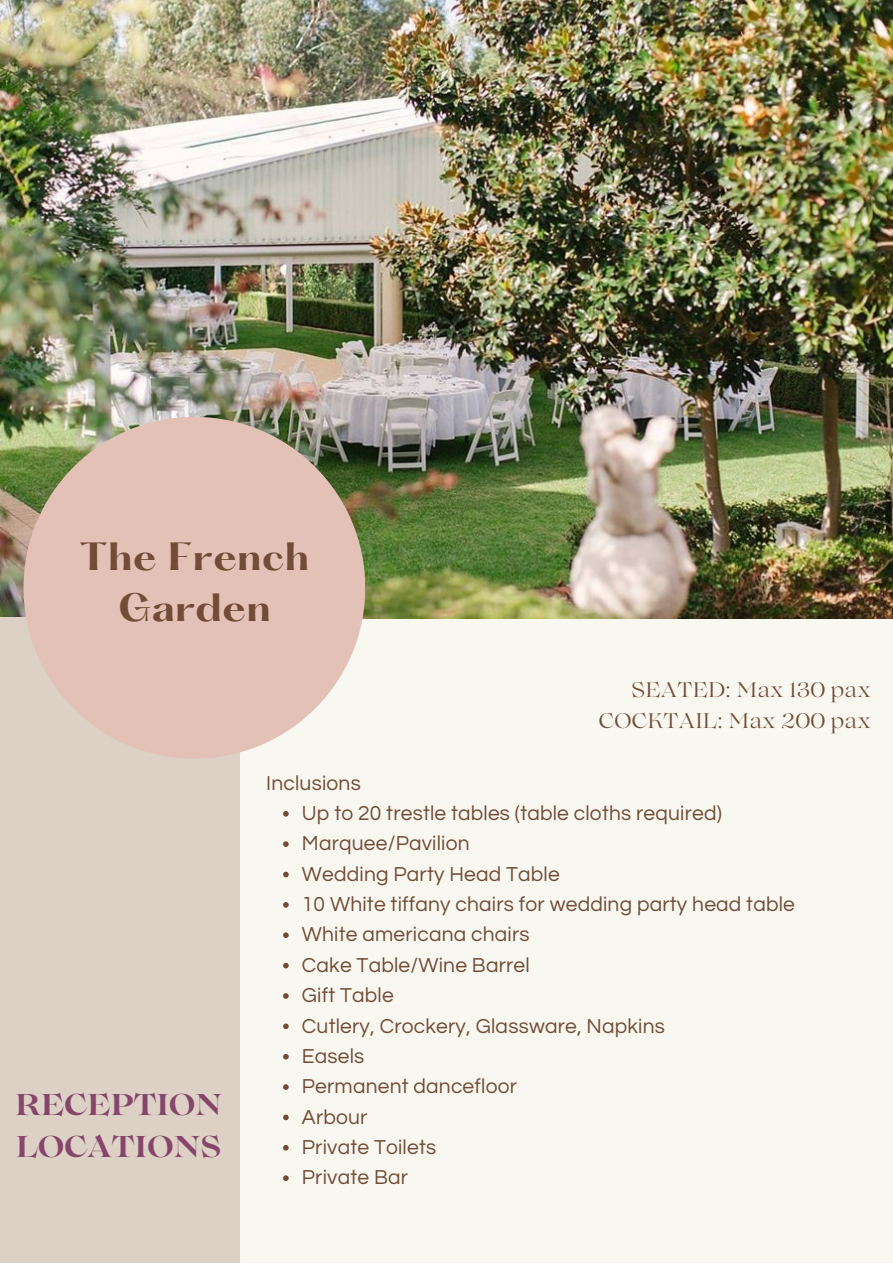
<style>
.page{position:relative;width:893px;height:1264px;background:#fff}
.page>*{position:absolute;margin:0;border:0;box-sizing:border-box;transform-origin:0 0}
.t1{font:700 34.5px/51.8px "Hatton";letter-spacing:.02em;color:#724c36;text-align:center}
.t2{font:700 30px/42.8px "Lovelace";color:#86466b}
.t3{font:21px "Questrial";letter-spacing:.01em;color:#724c36}
.t4{font:21px "Lovelace";letter-spacing:.01em;color:#724c36}
</style>
<div class="page">
<div style="left:0;top:0;width:892px;height:1262px;background:#f8f8f1"></div>
<img style="left:0;top:0;width:892px;height:618px">
<div style="left:0;top:617px;width:239px;height:645px;background:#ddd1c5"></div>
<div style="left:24px;top:417px;width:341px;height:341px;background:#e3c1b7;border-radius:50%"></div>
<svg style="left:283px;top:811px;width:6px;height:5px"></svg>
<svg style="left:283px;top:841px;width:6px;height:6px"></svg>
<svg style="left:283px;top:871px;width:6px;height:6px"></svg>
<svg style="left:283px;top:902px;width:6px;height:5px"></svg>
<svg style="left:283px;top:932px;width:6px;height:6px"></svg>
<svg style="left:283px;top:962px;width:6px;height:6px"></svg>
<svg style="left:283px;top:993px;width:6px;height:5px"></svg>
<svg style="left:283px;top:1023px;width:6px;height:6px"></svg>
<svg style="left:283px;top:1053px;width:6px;height:6px"></svg>
<svg style="left:283px;top:1084px;width:6px;height:5px"></svg>
<svg style="left:283px;top:1114px;width:6px;height:6px"></svg>
<svg style="left:283px;top:1145px;width:6px;height:5px"></svg>
<svg style="left:283px;top:1175px;width:6px;height:5px"></svg>
<p class="t1" style="left:80px;top:534px;width:231px">The French<br>Garden</p>
<p class="t3" style="left:266px;top:772px;width:96px">Inclusions</p>
<p class="t4" style="left:630px;top:682px;width:241px">SEATED: Max 130 pax</p>
<p class="t4" style="left:599px;top:712px;width:273px">COCKTAIL: Max 200 pax</p>
<p class="t2" style="left:15px;top:1086px;width:208px">RECEPTION<br>LOCATIONS</p>
<p class="t3" style="left:302px;top:802px;width:421px">Up to 20 trestle tables (table cloths required)</p>
<p class="t3" style="left:302px;top:833px;width:169px">Marquee/Pavilion</p>
<p class="t3" style="left:302px;top:863px;width:259px">Wedding Party Head Table</p>
<p class="t3" style="left:302px;top:893px;width:494px">10 White tiffany chairs for wedding party head table</p>
<p class="t3" style="left:302px;top:924px;width:229px">White americana chairs</p>
<p class="t3" style="left:302px;top:954px;width:229px">Cake Table/Wine Barrel</p>
<p class="t3" style="left:302px;top:984px;width:93px">Gift Table</p>
<p class="t3" style="left:302px;top:1015px;width:364px">Cutlery, Crockery, Glassware, Napkins</p>
<p class="t3" style="left:302px;top:1045px;width:64px">Easels</p>
<p class="t3" style="left:302px;top:1075px;width:217px">Permanent dancefloor</p>
<p class="t3" style="left:302px;top:1106px;width:67px">Arbour</p>
<p class="t3" style="left:302px;top:1136px;width:136px">Private Toilets</p>
<p class="t3" style="left:302px;top:1167px;width:108px">Private Bar</p>
</div>
